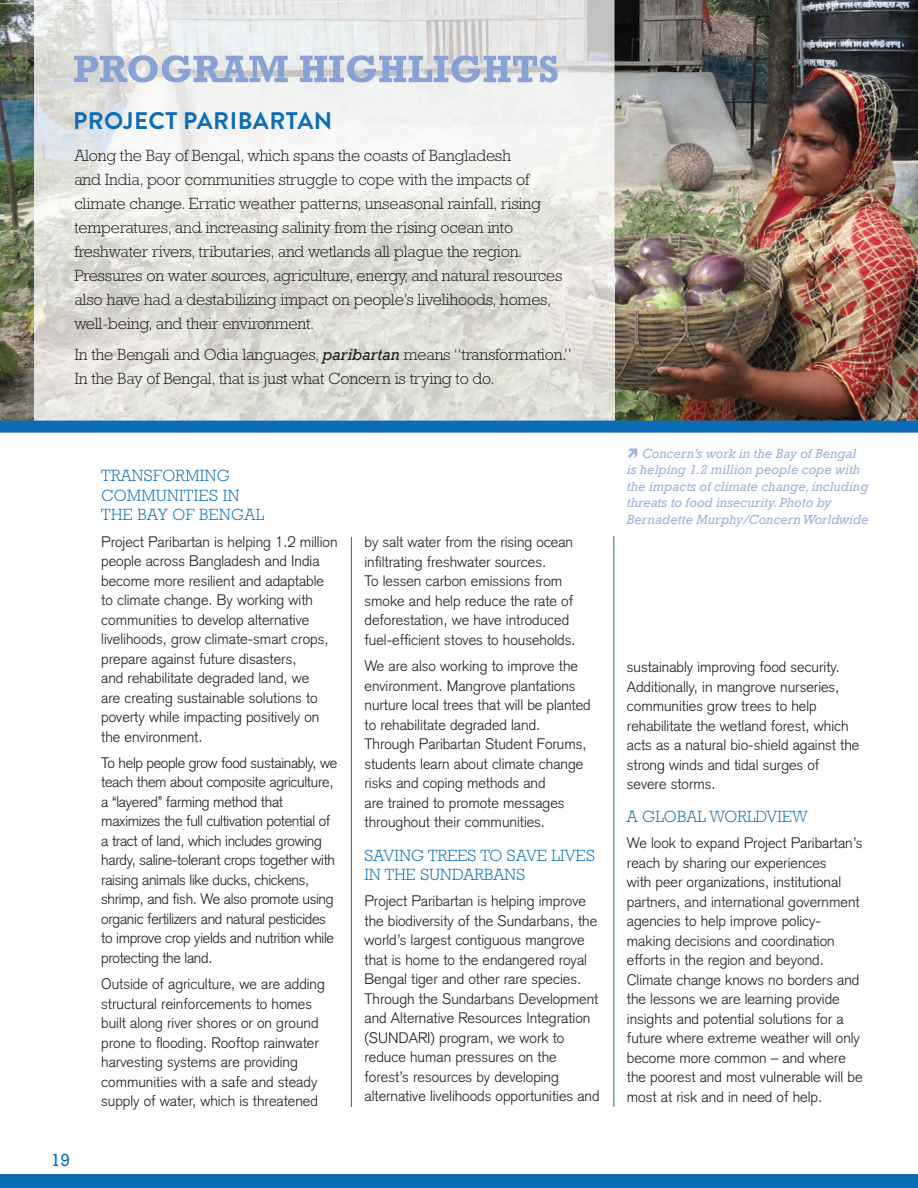
<style>
.page{position:relative;width:918px;height:1188px;background:#fff}
.page>*{position:absolute;margin:0;border:0;box-sizing:border-box;transform-origin:0 0}
.t1{font:700 24px "Brandon Grotesque";letter-spacing:.02em;color:#0d6cb6}
.t2{font:18px "Rockwell";color:#0d6cb6}
.t3{font:300 16.5px/24px "Rockwell";letter-spacing:-.01em;color:#231f20}
.t4{font:300 16.5px/19.5px "Rockwell";letter-spacing:.01em;color:#0d6cb6}
.t5{font:300 15px/19.5px "Akzidenz Grotesk";color:#231f20}
.t6{font:300 15px/19.5px "Akzidenz Grotesk";letter-spacing:-.02em;color:#231f20}
.t7{font:italic 13.5px/16.5px "Rockwell";color:#a0b3db}
.s1{font-weight:400;font-style:italic}
</style>
<div class="page">
<div style="left:0;top:1174px;width:918px;height:14px;background:#0d6cb6"></div>
<img style="left:0;top:0;width:918px;height:421px">
<img style="left:34px;top:0;width:580px;height:421px">
<img style="left:74px;top:55px;width:484px;height:27px">
<div style="left:0;top:421px;width:918px;height:12px;background:#0d6cb6"></div>
<hr style="left:614px;top:536px;width:1px;height:571px;background:#0d6cb6">
<hr style="left:351px;top:537px;width:1px;height:570px;background:#0d6cb6">
<h1 class="t1" style="left:73px;top:104px;width:261px">PROJECT PARIBARTAN</h1>
<p class="t3" style="left:74px;top:144px;width:490px">Along the Bay of Bengal, which spans the coasts of Bangladesh<br>and India, poor communities struggle to cope with the impacts of climate change. Erratic weather patterns, unseasonal rainfall, rising temperatures, and increasing salinity from the rising ocean into freshwater rivers, tributaries, and wetlands all plague the region.<br>Pressures on water sources, agriculture, energy, and natural resources also have had a destabilizing impact on people’s livelihoods, homes, well-being, and their environment.</p>
<p class="t3" style="left:74px;top:343px;width:499px">In the Bengali and Odia languages, <span class="s1">paribartan</span> means “transformation.”<br>In the Bay of Bengal, that is just what Concern is trying to do.</p>
<p class="t2" style="left:51px;top:1149px;width:21px">19</p>
<p class="t4" style="left:101px;top:466px;width:164px">TRANSFORMING<br>COMMUNITIES IN<br>THE BAY OF BENGAL</p>
<p class="t5" style="left:101px;top:532px;width:238px">Project Paribartan is helping 1.2 million people across Bangladesh and India become more resilient and adaptable to climate change. By working with communities to develop alternative livelihoods, grow climate-smart crops, prepare against future disasters,<br>and rehabilitate degraded land, we<br>are creating sustainable solutions to poverty while impacting positively on the environment.</p>
<p class="t6" style="left:101px;top:753px;width:238px">To help people grow food sustainably, we teach them about composite agriculture, a “layered” farming method that maximizes the full cultivation potential of a tract of land, which includes growing hardy, saline-tolerant crops together with raising animals like ducks, chickens, shrimp, and fish. We also promote using organic fertilizers and natural pesticides to improve crop yields and nutrition while protecting the land.</p>
<p class="t5" style="left:101px;top:974px;width:225px">Outside of agriculture, we are adding structural reinforcements to homes built along river shores or on ground prone to flooding. Rooftop rainwater harvesting systems are providing communities with a safe and steady supply of water, which is threatened</p>
<p class="t5" style="left:364px;top:533px;width:213px">by salt water from the rising ocean infiltrating freshwater sources.<br>To lessen carbon emissions from smoke and help reduce the rate of deforestation, we have introduced fuel-efficient stoves to households.</p>
<p class="t5" style="left:364px;top:656px;width:228px">We are also working to improve the environment. Mangrove plantations nurture local trees that will be planted to rehabilitate degraded land.<br>Through Paribartan Student Forums, students learn about climate change risks and coping methods and<br>are trained to promote messages throughout their communities.</p>
<p class="t4" style="left:364px;top:845px;width:232px">SAVING TREES TO SAVE LIVES<br>IN THE SUNDARBANS</p>
<p class="t5" style="left:364px;top:892px;width:237px">Project Paribartan is helping improve the biodiversity of the Sundarbans, the world’s largest contiguous mangrove that is home to the endangered royal Bengal tiger and other rare species.<br>Through the Sundarbans Development and Alternative Resources Integration (SUNDARI) program, we work to reduce human pressures on the forest’s resources by developing alternative livelihoods opportunities and</p>
<p class="t7" style="left:627px;top:445px;width:243px;text-indent:15px">Concern’s work in the Bay of Bengal is helping 1.2 million people cope with the impacts of climate change, including threats to food insecurity. Photo by Bernadette Murphy/Concern Worldwide</p>
<p class="t5" style="left:627px;top:657px;width:234px">sustainably improving food security.<br>Additionally, in mangrove nurseries, communities grow trees to help rehabilitate the wetland forest, which acts as a natural bio-shield against the strong winds and tidal surges of severe storms.</p>
<p class="t4" style="left:627px;top:807px;width:183px">A GLOBAL WORLDVIEW</p>
<p class="t5" style="left:627px;top:834px;width:237px">We look to expand Project Paribartan’s reach by sharing our experiences<br>with peer organizations, institutional partners, and international government agencies to help improve policy&shy;making decisions and coordination efforts in the region and beyond.<br>Climate change knows no borders and the lessons we are learning provide insights and potential solutions for a future where extreme weather will only become more common – and where the poorest and most vulnerable will be most at risk and in need of help.</p>
</div>
